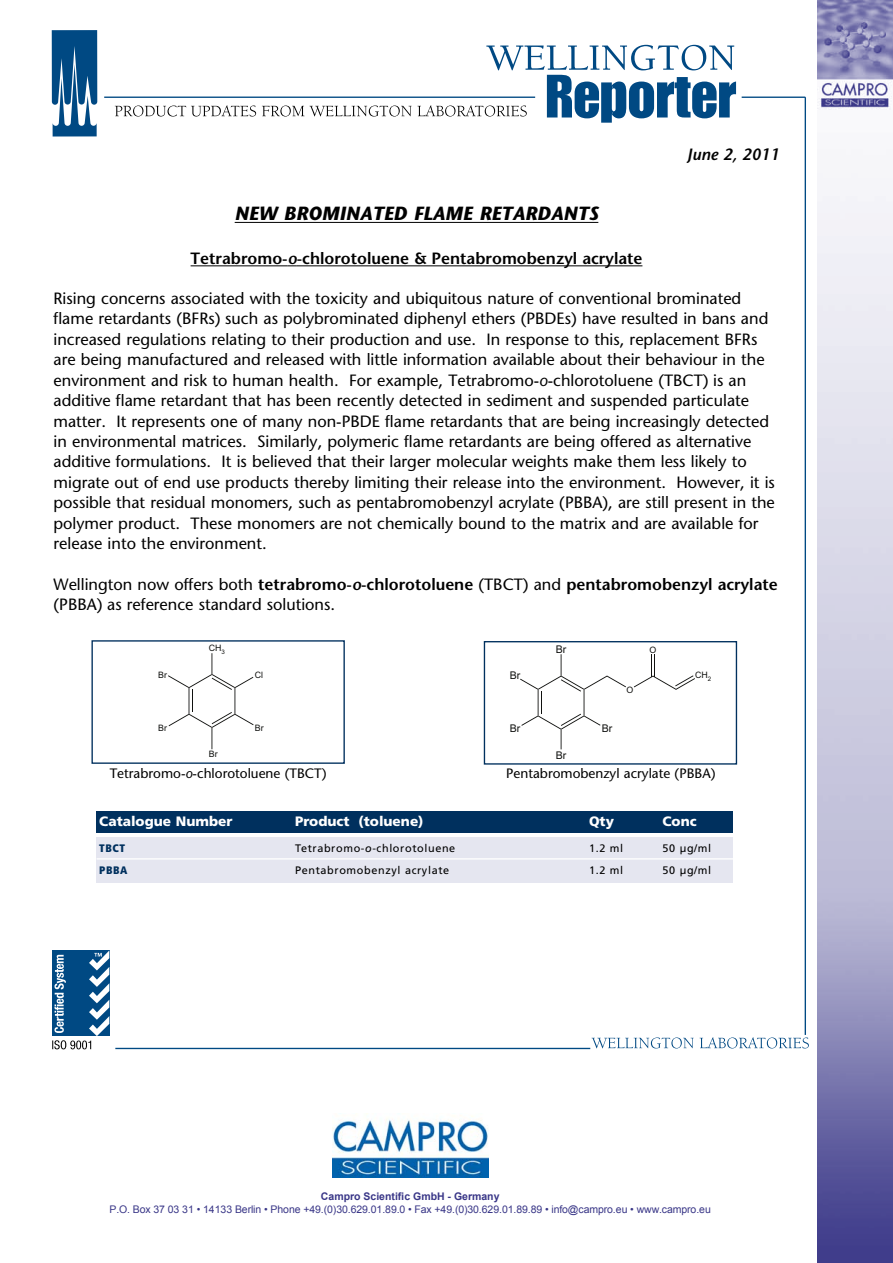
<style>
.page{position:relative;width:893px;height:1263px;background:#fff}
.page>*{position:absolute;margin:0;border:0;box-sizing:border-box;transform-origin:0 0}
.t1{font:italic 700 19.05px "Stone Sans Std";color:#000}
.t2{font:500 16.35px/20.4px "Stone Sans Std";color:#000}
.t3{font:600 16.35px "Stone Sans Std";color:#000}
.t4{font:italic 600 16.35px "Stone Sans Std";color:#000}
.t5{font:500 13.65px "Stone Sans Std";color:#000}
.t6{font:900 13.65px "Frutiger";color:#fff}
.t7{font:10.95px "Frutiger";letter-spacing:.055em;color:#000}
.t8{font:900 condensed 10.95px "Frutiger";letter-spacing:.05em;color:#00305e}
.t9{font:10.65px "Arial";color:#111210}
.t10{font:10.5px "Arial";letter-spacing:-.01em;color:#393687}
.t11{font:700 10.5px "Arial";color:#393687}
.t12{font:8.85px "Arial";color:#111210}
.s1{font-style:italic}
.s2{font-weight:600}
.s3{font-weight:600;font-style:italic}
</style>
<div class="page">
<img style="left:817px;top:0;width:76px;height:1263px">
<img style="left:333px;top:1116px;width:156px;height:62px">
<hr style="left:104px;top:97px;width:431px;height:1px;background:#004983">
<hr style="left:742px;top:97px;width:63px;height:1px;background:#004983">
<svg style="left:52px;top:30px;width:45px;height:107px;background:#356e9c"></svg>
<svg style="left:115px;top:105px;width:141px;height:12px"></svg>
<svg style="left:262px;top:45px;width:474px;height:78px"></svg>
<svg style="left:700px;top:1037px;width:109px;height:11px"></svg>
<svg style="left:592px;top:1037px;width:102px;height:11px"></svg>
<hr style="left:805px;top:97px;width:1px;height:938px;background:#004983">
<hr style="left:115px;top:1048px;width:475px;height:1px;background:#004983">
<svg style="left:52px;top:950px;width:57px;height:99px"></svg>
<hr style="left:235px;top:222px;width:363px;height:1px;background:#000">
<hr style="left:191px;top:265px;width:97px;height:1px;background:#000">
<hr style="left:297px;top:265px;width:345px;height:1px;background:#000">
<div style="left:97px;top:811px;width:636px;height:22px;background:#00305e"></div>
<div style="left:97px;top:837px;width:636px;height:46px;background:#e5e6f0"></div>
<hr style="left:97px;top:858px;width:636px;height:1px;background:#fff">
<svg style="left:168px;top:653px;width:86px;height:96px"></svg>
<div style="left:91px;top:640px;width:254px;height:124px;border:1px solid #00305e"></div>
<svg style="left:520px;top:654px;width:106px;height:95px"></svg>
<svg style="left:634px;top:655px;width:61px;height:35px"></svg>
<div style="left:484px;top:641px;width:253px;height:124px;border:1px solid #00305e"></div>
<p class="t4" style="left:687px;top:144px;width:94px">June 2, 2011</p>
<p class="t1" style="left:235px;top:202px;width:365px">NEW BROMINATED FLAME RETARDANTS</p>
<p class="t3" style="left:191px;top:249px;width:453px">Tetrabromo-<span class="s1">o</span>-chlorotoluene &amp; Pentabromobenzyl acrylate</p>
<p class="t2" style="left:54px;top:288px;width:723px">Rising concerns associated with the toxicity and ubiquitous nature of conventional brominated flame retardants (BFRs) such as polybrominated diphenyl ethers (PBDEs) have resulted in bans and increased regulations relating to their production and use. In response to this, replacement BFRs are being manufactured and released with little information available about their behaviour in the environment and risk to human health. For example, Tetrabromo-<span class="s1">o</span>-chlorotoluene (TBCT) is an additive flame retardant that has been recently detected in sediment and suspended particulate matter. It represents one of many non-PBDE flame retardants that are being increasingly detected in environmental matrices. Similarly, polymeric flame retardants are being offered as alternative additive formulations. It is believed that their larger molecular weights make them less likely to migrate out of end use products thereby limiting their release into the environment. However, it is possible that residual monomers, such as pentabromobenzyl acrylate (PBBA), are still present in the polymer product. These monomers are not chemically bound to the matrix and are available for release into the environment.</p>
<p class="t2" style="left:54px;top:574px;width:726px">Wellington now offers both <span class="s2">tetrabromo-</span><span class="s3">o</span><span class="s2">-chlorotoluene</span> (TBCT) and <span class="s2">pentabromobenzyl acrylate </span>(PBBA) as reference standard solutions.</p>
<p class="t12" style="left:158px;top:669px;width:10px">Br</p>
<p class="t12" style="left:158px;top:722px;width:10px">Br</p>
<p class="t12" style="left:209px;top:642px;width:18px">CH<sub>3</sub></p>
<p class="t12" style="left:209px;top:748px;width:10px">Br</p>
<p class="t12" style="left:255px;top:669px;width:10px">Cl</p>
<p class="t12" style="left:255px;top:722px;width:10px">Br</p>
<p class="t9" style="left:510px;top:668px;width:12px">Br</p>
<p class="t9" style="left:556px;top:642px;width:12px">Br</p>
<p class="t9" style="left:510px;top:721px;width:12px">Br</p>
<p class="t9" style="left:602px;top:721px;width:12px">Br</p>
<p class="t9" style="left:556px;top:748px;width:12px">Br</p>
<p class="t12" style="left:627px;top:684px;width:8px">O</p>
<p class="t12" style="left:649px;top:644px;width:8px">O</p>
<p class="t12" style="left:695px;top:669px;width:18px">CH<sub>2</sub></p>
<p class="t5" style="left:110px;top:765px;width:218px">Tetrabromo-<span class="s1">o</span>-chlorotoluene (TBCT)</p>
<p class="t5" style="left:506px;top:765px;width:211px">Pentabromobenzyl acrylate (PBBA)</p>
<p class="t6" style="left:99px;top:813px;width:135px">Catalogue Number</p>
<p class="t6" style="left:295px;top:813px;width:130px">Product (toluene)</p>
<p class="t6" style="left:589px;top:813px;width:26px">Qty</p>
<p class="t6" style="left:662px;top:813px;width:36px">Conc</p>
<p class="t8" style="left:99px;top:841px;width:27px">TBCT</p>
<p class="t7" style="left:295px;top:842px;width:162px">Tetrabromo-<span class="s1">o</span>-chlorotoluene</p>
<p class="t7" style="left:589px;top:842px;width:36px">1.2 ml</p>
<p class="t7" style="left:662px;top:842px;width:50px">50 µg/ml</p>
<p class="t8" style="left:99px;top:863px;width:30px">PBBA</p>
<p class="t7" style="left:295px;top:863px;width:156px">Pentabromobenzyl acrylate</p>
<p class="t7" style="left:589px;top:863px;width:36px">1.2 ml</p>
<p class="t7" style="left:662px;top:863px;width:50px">50 µg/ml</p>
<p class="t11" style="left:321px;top:1189px;width:180px">Campro Scientific GmbH - Germany</p>
<p class="t10" style="left:110px;top:1202px;width:603px">P.O. Box 37 03 31 • 14133 Berlin • Phone +49.(0)30.629.01.89.0 • Fax +49.(0)30.629.01.89.89 • info@campro.eu • www.campro.eu</p>
</div>
